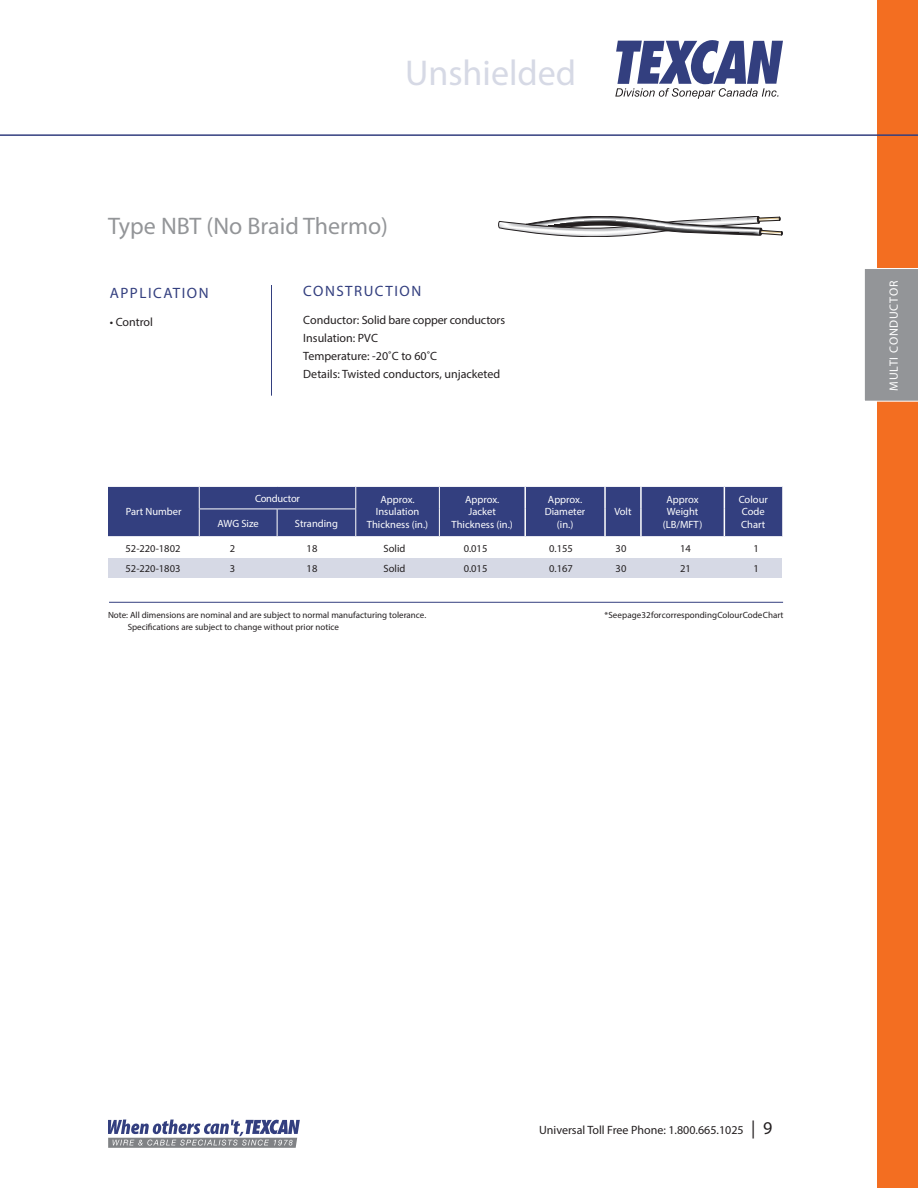
<style>
.page{position:relative;width:918px;height:1188px;background:#fff}
.page>*{position:absolute;margin:0;border:0;box-sizing:border-box;transform-origin:0 0}
.t1{font:36px "Myriad Pro";color:#d6d9e5}
.t2{font:24px "Myriad Pro";color:#939598}
.t3{font:15px "Myriad Pro";letter-spacing:.1em;color:#333f7f}
.t4{font:12px "Myriad Pro";color:#231f20}
.t5{font:12px "Myriad Pro";letter-spacing:.06em;color:#fff}
.t6{font:10.5px/12.6px "Myriad Pro";color:#fff;text-align:center}
.t7{font:10.5px "Myriad Pro";color:#231f20}
.t8{font:10.5px "Myriad Pro";letter-spacing:-.02em;color:#fff}
.t9{font:9px/12px "Myriad Pro";color:#231f20}
.s1{font-size:18px}
</style>
<div class="page">
<hr style="left:271px;top:285px;width:1px;height:111px;background:#333f7f">
<div style="left:878px;top:0;width:40px;height:1188px;background:#f36e21"></div>
<hr style="left:0;top:134px;width:918px;height:2px;background:#333f7f">
<svg style="left:108px;top:1120px;width:192px;height:28px"></svg>
<svg style="left:615px;top:40px;width:168px;height:59px"></svg>
<div style="left:108px;top:558px;width:673px;height:19px;background:#d6d9e5"></div>
<hr style="left:109px;top:602px;width:674px;height:1px;background:#333f7f">
<svg style="left:498px;top:216px;width:285px;height:21px"></svg>
<div style="left:864px;top:268px;width:54px;height:134px;background:#939598"></div>
<div style="left:108px;top:486px;width:674px;height:51px;background:#333f7f"></div>
<p class="t1" style="left:405px;top:51px;width:173px">Unshielded</p>
<p class="t2" style="left:108px;top:211px;width:282px">Type NBT (No Braid Thermo)</p>
<p class="t3" style="left:110px;top:283px;width:100px">APPLICATION</p>
<p class="t3" style="left:303px;top:282px;width:120px">CONSTRUCTION</p>
<p class="t4" style="left:110px;top:314px;width:45px">• Control</p>
<p class="t4" style="left:303px;top:313px;width:203px">Conductor: Solid bare copper conductors</p>
<p class="t4" style="left:303px;top:331px;width:76px">Insulation: PVC</p>
<p class="t4" style="left:303px;top:349px;width:136px">Temperature: -20˚C to 60˚C</p>
<p class="t4" style="left:303px;top:367px;width:199px">Details: Twisted conductors, unjacketed</p>
<p class="t6" style="left:126px;top:505px;width:57px">Part Number</p>
<p class="t8" style="left:255px;top:492px;width:47px">Conductor</p>
<p class="t6" style="left:376px;top:493px;width:45px">Approx.<br>Insulation</p>
<p class="t6" style="left:367px;top:518px;width:63px">Thickness (in.)</p>
<p class="t6" style="left:739px;top:493px;width:31px;text-align:left">Colour<br>Code</p>
<p class="t6" style="left:465px;top:493px;width:36px">Approx.<br>Jacket</p>
<p class="t6" style="left:452px;top:518px;width:63px">Thickness (in.)</p>
<p class="t6" style="left:545px;top:493px;width:42px">Approx.<br>Diameter (in.)</p>
<p class="t6" style="left:667px;top:493px;width:34px;text-align:left">Approx<br>Weight</p>
<p class="t6" style="left:663px;top:518px;width:41px">(LB/MFT)</p>
<p class="t6" style="left:614px;top:505px;width:19px">Volt</p>
<p class="t6" style="left:218px;top:517px;width:43px">AWG Size</p>
<p class="t6" style="left:295px;top:517px;width:44px">Stranding</p>
<p class="t6" style="left:741px;top:518px;width:26px">Chart</p>
<p class="t7" style="left:126px;top:542px;width:56px">52-220-1802</p>
<p class="t7" style="left:230px;top:542px;width:7px">2</p>
<p class="t7" style="left:307px;top:542px;width:12px">18</p>
<p class="t7" style="left:384px;top:542px;width:23px">Solid</p>
<p class="t7" style="left:464px;top:542px;width:25px">0.015</p>
<p class="t7" style="left:549px;top:542px;width:25px">0.155</p>
<p class="t7" style="left:616px;top:542px;width:12px">30</p>
<p class="t7" style="left:680px;top:542px;width:12px">14</p>
<p class="t7" style="left:753px;top:542px;width:7px">1</p>
<p class="t7" style="left:126px;top:562px;width:56px">52-220-1803</p>
<p class="t7" style="left:230px;top:562px;width:7px">3</p>
<p class="t7" style="left:307px;top:562px;width:12px">18</p>
<p class="t7" style="left:384px;top:562px;width:23px">Solid</p>
<p class="t7" style="left:464px;top:562px;width:25px">0.015</p>
<p class="t7" style="left:549px;top:562px;width:25px">0.167</p>
<p class="t7" style="left:616px;top:562px;width:12px">30</p>
<p class="t7" style="left:680px;top:562px;width:12px">21</p>
<p class="t7" style="left:753px;top:562px;width:7px">1</p>
<p class="t9" style="left:128px;top:609px;width:300px;text-indent:-20px">Note: All dimensions are nominal and are subject to normal manufacturing tolerance.<br>Specifications are subject to change without prior notice</p>
<p class="t9" style="left:605px;top:609px;width:180px">*See page 32 for corresponding Colour Code Chart</p>
<p class="t5" style="left:886px;top:391px;width:111px;rotate:-90deg">MULTI CONDUCTOR</p>
<p class="t4" style="left:539px;top:1123px;width:235px">Universal Toll Free Phone: 1.800.665.1025 <span class="s1">| 9</span></p>
</div>
